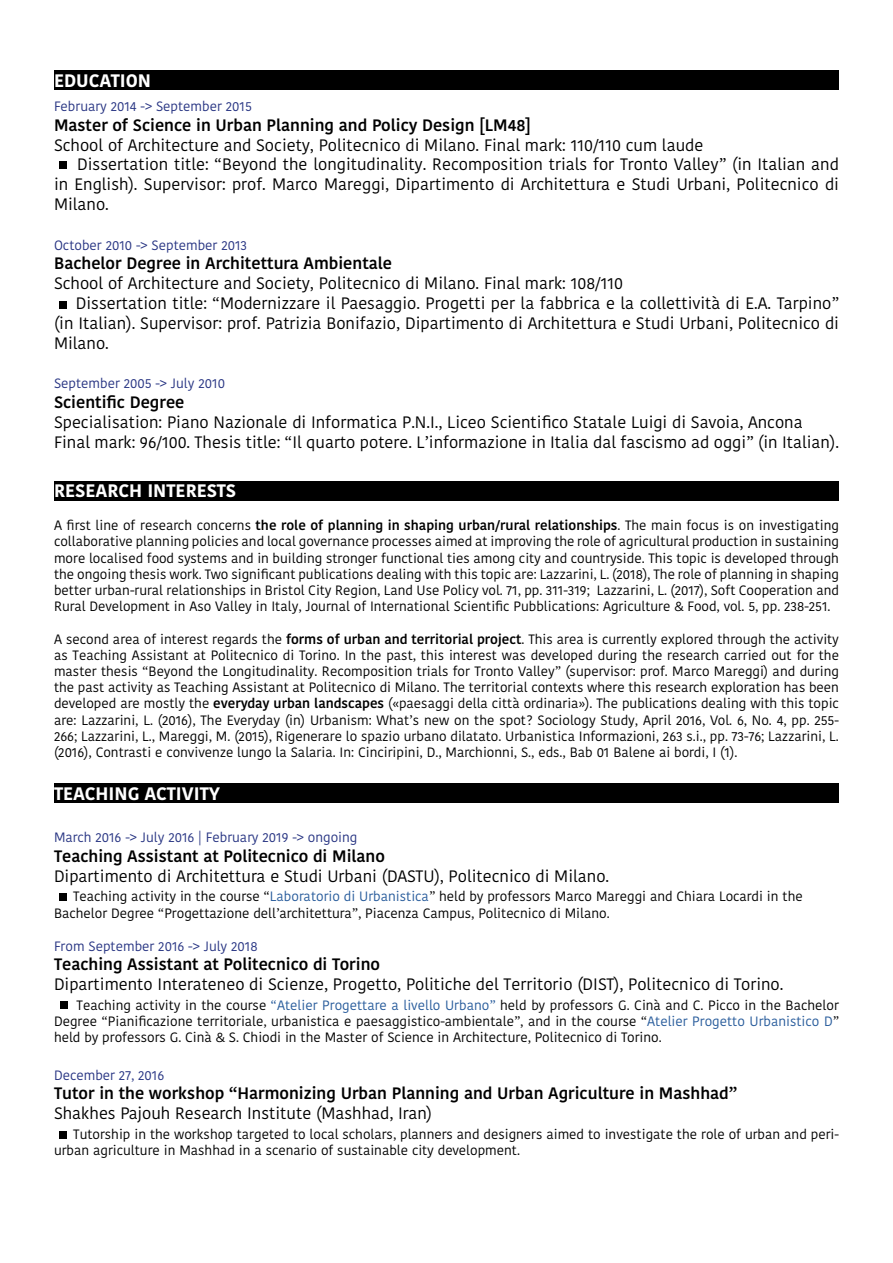
<style>
.page{position:relative;width:893px;height:1263px;background:#fff}
.page>*{position:absolute;margin:0;border:0;box-sizing:border-box;transform-origin:0 0}
.t1{font:700 18px "Kohinoor Bangla";color:#fff}
.t2{font:16.5px/19.8px "Kohinoor Bangla";color:#000}
.t3{font:600 16.5px "Kohinoor Bangla";color:#000}
.t4{font:13.5px/16.2px "Kohinoor Bangla";color:#000;text-align:justify}
.t5{font:13.5px "Kohinoor Bangla";color:#283583}
.s1{font-weight:600}
.s2{color:#275b9b}
</style>
<div class="page">
<div style="left:54px;top:70px;width:785px;height:20px;background:#000"></div>
<div style="left:54px;top:783px;width:785px;height:20px;background:#000"></div>
<div style="left:54px;top:481px;width:785px;height:20px;background:#000"></div>
<div style="left:59px;top:162px;width:8px;height:7px;background:#000"></div>
<div style="left:59px;top:893px;width:8px;height:7px;background:#000"></div>
<div style="left:60px;top:1001px;width:8px;height:8px;background:#000"></div>
<div style="left:59px;top:301px;width:8px;height:7px;background:#000"></div>
<div style="left:59px;top:1131px;width:8px;height:7px;background:#000"></div>
<h1 class="t1" style="left:54px;top:65px;width:99px">EDUCATION</h1>
<p class="t5" style="left:54px;top:96px;width:199px">February 2014 -&gt; September 2015</p>
<p class="t3" style="left:54px;top:111px;width:479px">Master of Science in Urban Planning and Policy Design [LM48]</p>
<p class="t2" style="left:54px;top:135px;width:651px">School of Architecture and Society, Politecnico di Milano. Final mark: 110/110 cum laude</p>
<p class="t2" style="left:77px;top:154px;width:763px">Dissertation title: “Beyond the longitudinality. Recomposition trials for Tronto Valley” (in Italian and</p>
<p class="t2" style="left:54px;top:174px;width:786px">in English). Supervisor: prof. Marco Mareggi, Dipartimento di Architettura e Studi Urbani, Politecnico di</p>
<p class="t2" style="left:54px;top:194px;width:56px">Milano.</p>
<p class="t5" style="left:54px;top:234px;width:195px">October 2010 -&gt; September 2013</p>
<p class="t3" style="left:54px;top:250px;width:340px">Bachelor Degree in Architettura Ambientale</p>
<p class="t2" style="left:54px;top:273px;width:571px">School of Architecture and Society, Politecnico di Milano. Final mark: 108/110</p>
<p class="t2" style="left:76px;top:293px;width:765px">Dissertation title: “Modernizzare il Paesaggio. Progetti per la fabbrica e la collettività di E.A. Tarpino”</p>
<p class="t2" style="left:54px;top:313px;width:786px">(in Italian). Supervisor: prof. Patrizia Bonifazio, Dipartimento di Architettura e Studi Urbani, Politecnico di</p>
<p class="t2" style="left:54px;top:333px;width:56px">Milano.</p>
<p class="t5" style="left:54px;top:373px;width:172px">September 2005 -&gt; July 2010</p>
<p class="t3" style="left:54px;top:388px;width:132px">Scientific Degree</p>
<p class="t2" style="left:54px;top:412px;width:786px">Specialisation: Piano Nazionale di Informatica P.N.I., Liceo Scientifico Statale Luigi di Savoia, Ancona<br>Final mark: 96/100. Thesis title: “Il quarto potere. L’informazione in Italia dal fascismo ad oggi” (in Italian).</p>
<h1 class="t1" style="left:54px;top:475px;width:183px">RESEARCH INTERESTS</h1>
<p class="t4" style="left:54px;top:517px;width:786px">A first line of research concerns <span class="s1">the role of planning in shaping urban/rural relationships</span>. The main focus is on investigating collaborative planning policies and local governance processes aimed at improving the role of agricultural production in sustaining more localised food systems and in building stronger functional ties among city and countryside. This topic is developed through the ongoing thesis work. Two significant publications dealing with this topic are: Lazzarini, L. (2018), The role of planning in shaping better urban-rural relationships in Bristol City Region, Land Use Policy vol. 71, pp. 311-319; Lazzarini, L. (2017), Soft Cooperation and Rural Development in Aso Valley in Italy, Journal of International Scientific Pubblications: Agriculture &amp; Food, vol. 5, pp. 238-251.</p>
<p class="t4" style="left:54px;top:630px;width:786px">A second area of interest regards the <span class="s1">forms of urban and territorial project</span>. This area is currently explored through the activity as Teaching Assistant at Politecnico di Torino. In the past, this interest was developed during the research carried out for the master thesis “Beyond the Longitudinality. Recomposition trials for Tronto Valley” (supervisor: prof. Marco Mareggi) and during the past activity as Teaching Assistant at Politecnico di Milano. The territorial contexts where this research exploration has been developed are mostly the <span class="s1">everyday urban landscapes</span> («paesaggi della città ordinaria»). The publications dealing with this topic are: Lazzarini, L. (2016), The Everyday (in) Urbanism: What’s new on the spot? Sociology Study, April 2016, Vol. 6, No. 4, pp. 255- 266; Lazzarini, L., Mareggi, M. (2015), Rigenerare lo spazio urbano dilatato. Urbanistica Informazioni, 263 s.i., pp. 73-76; Lazzarini, L. (2016), Contrasti e convivenze lungo la Salaria. In: Cinciripini, D., Marchionni, S., eds., Bab 01 Balene ai bordi, I (1).</p>
<h1 class="t1" style="left:54px;top:778px;width:168px">TEACHING ACTIVITY</h1>
<p class="t5" style="left:54px;top:827px;width:305px">March 2016 -&gt; July 2016 | February 2019 -&gt; ongoing</p>
<p class="t3" style="left:54px;top:842px;width:332px">Teaching Assistant at Politecnico di Milano</p>
<p class="t2" style="left:54px;top:865px;width:557px">Dipartimento di Architettura e Studi Urbani (DASTU), Politecnico di Milano.</p>
<p class="t4" style="left:54px;top:888px;width:750px;text-indent:19px">Teaching activity in the course “<span class="s2">Laboratorio di Urbanistica</span>” held by professors Marco Mareggi and Chiara Locardi in the<br>Bachelor Degree “Progettazione dell’architettura”, Piacenza Campus, Politecnico di Milano.</p>
<p class="t5" style="left:54px;top:935px;width:205px">From September 2016 -&gt; July 2018</p>
<p class="t3" style="left:54px;top:951px;width:328px">Teaching Assistant at Politecnico di Torino</p>
<p class="t2" style="left:54px;top:974px;width:731px">Dipartimento Interateneo di Scienze, Progetto, Politiche del Territorio (DIST), Politecnico di Torino.</p>
<p class="t4" style="left:54px;top:997px;width:786px;text-indent:23px">Teaching activity in the course <span class="s2">“Atelier Progettare a livello Urbano”</span> held by professors G. Cinà and C. Picco in the Bachelor Degree “Pianificazione territoriale, urbanistica e paesaggistico-ambientale”, and in the course “<span class="s2">Atelier Progetto Urbanistico D</span>” held by professors G. Cinà &amp; S. Chiodi in the Master of Science in Architecture, Politecnico di Torino.</p>
<p class="t5" style="left:54px;top:1064px;width:112px">December 27, 2016</p>
<p class="t3" style="left:54px;top:1080px;width:685px">Tutor in the workshop “Harmonizing Urban Planning and Urban Agriculture in Mashhad”</p>
<p class="t2" style="left:54px;top:1103px;width:380px">Shakhes Pajouh Research Institute (Mashhad, Iran)</p>
<p class="t4" style="left:54px;top:1126px;width:786px;text-indent:19px">Tutorship in the workshop targeted to local scholars, planners and designers aimed to investigate the role of urban and peri&shy;urban agriculture in Mashhad in a scenario of sustainable city development.</p>
</div>
